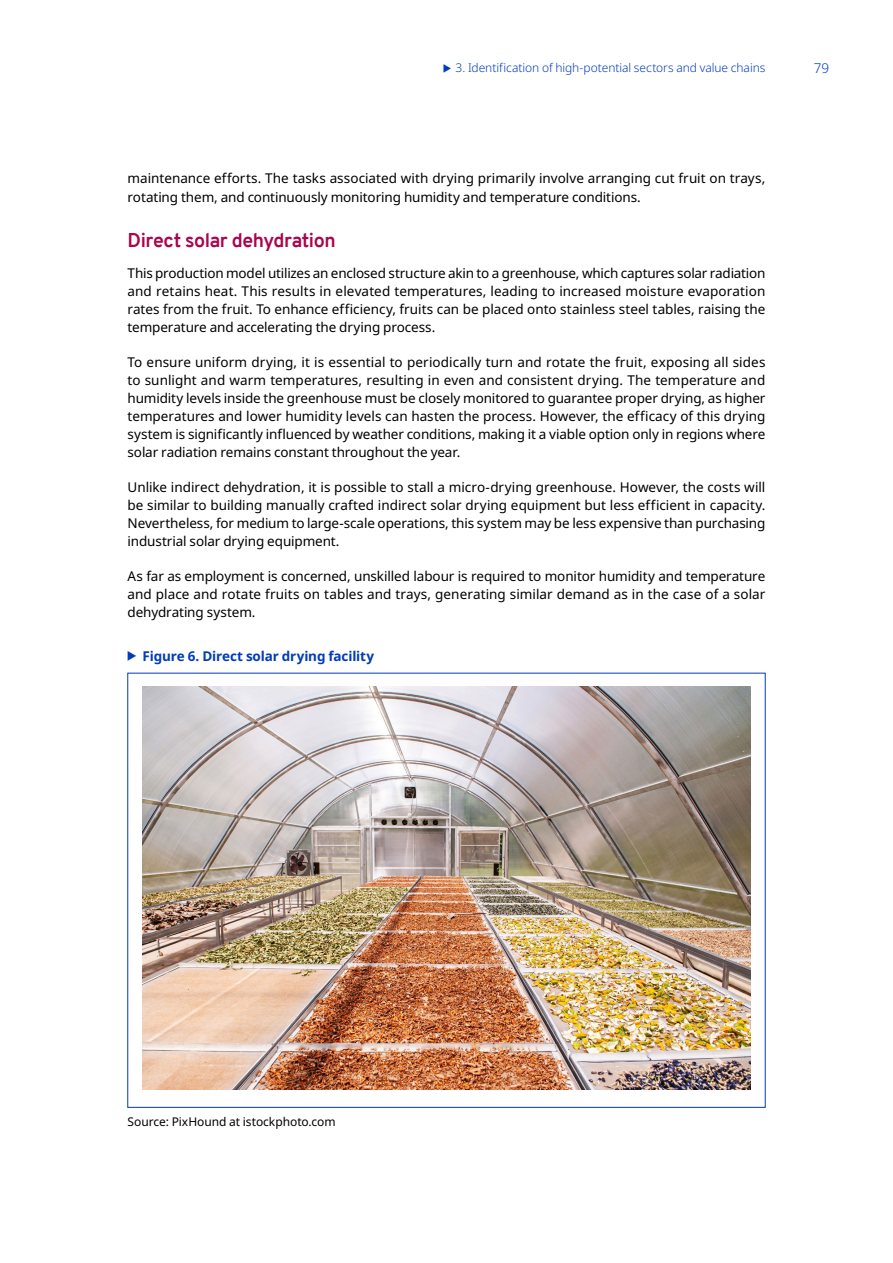
<style>
.page{position:relative;width:893px;height:1263px;background:#fff}
.page>*{position:absolute;margin:0;border:0;box-sizing:border-box;transform-origin:0 0}
.t1{font:700 19.5px "Overpass";letter-spacing:-.02em;color:#aa044d}
.t2{font:13.5px/18px "Noto Sans";letter-spacing:-.005em;color:#000;text-align:justify}
.t3{font:700 13.5px "Noto Sans";letter-spacing:-.01em;color:#003bbc}
.t4{font:300 13.5px "Noto Sans";color:#003bbc}
.t5{font:300 12px "Noto Sans";letter-spacing:-.005em;color:#003bbc}
.t6{font:12px "Noto Sans";letter-spacing:-.005em;color:#000}
</style>
<div class="page">
<img style="left:143px;top:686px;width:607px;height:404px">
<p class="t5" style="left:456px;top:60px;width:311px">3. Identification of high-potential sectors and value chains</p>
<p class="t2" style="left:128px;top:169px;width:639px;line-height:18.8px">maintenance efforts. The tasks associated with drying primarily involve arranging cut fruit on trays, rotating them, and continuously monitoring humidity and temperature conditions.</p>
<h1 class="t1" style="left:128px;top:226px;width:210px">Direct solar dehydration</h1>
<p class="t2" style="left:128px;top:264px;width:639px">This production model utilizes an enclosed structure akin to a greenhouse, which captures solar radiation and retains heat. This results in elevated temperatures, leading to increased moisture evaporation rates from the fruit. To enhance efficiency, fruits can be placed onto stainless steel tables, raising the temperature and accelerating the drying process.</p>
<p class="t2" style="left:128px;top:353px;width:639px">To ensure uniform drying, it is essential to periodically turn and rotate the fruit, exposing all sides to sunlight and warm temperatures, resulting in even and consistent drying. The temperature and humidity levels inside the greenhouse must be closely monitored to guarantee proper drying, as higher temperatures and lower humidity levels can hasten the process. However, the efficacy of this drying system is significantly influenced by weather conditions, making it a viable option only in regions where solar radiation remains constant throughout the year.</p>
<p class="t2" style="left:128px;top:478px;width:639px">Unlike indirect dehydration, it is possible to stall a micro-drying greenhouse. However, the costs will be similar to building manually crafted indirect solar drying equipment but less efficient in capacity.<br>Nevertheless, for medium to large-scale operations, this system may be less expensive than purchasing industrial solar drying equipment.</p>
<p class="t2" style="left:128px;top:567px;width:639px">As far as employment is concerned, unskilled labour is required to monitor humidity and temperature and place and rotate fruits on tables and trays, generating similar demand as in the case of a solar dehydrating system.</p>
<p class="t3" style="left:143px;top:646px;width:233px">Figure 6. Direct solar drying facility</p>
<p class="t4" style="left:814px;top:59px;width:17px">79</p>
<p class="t6" style="left:128px;top:1113px;width:210px">Source: PixHound at istockphoto.com</p>
</div>
